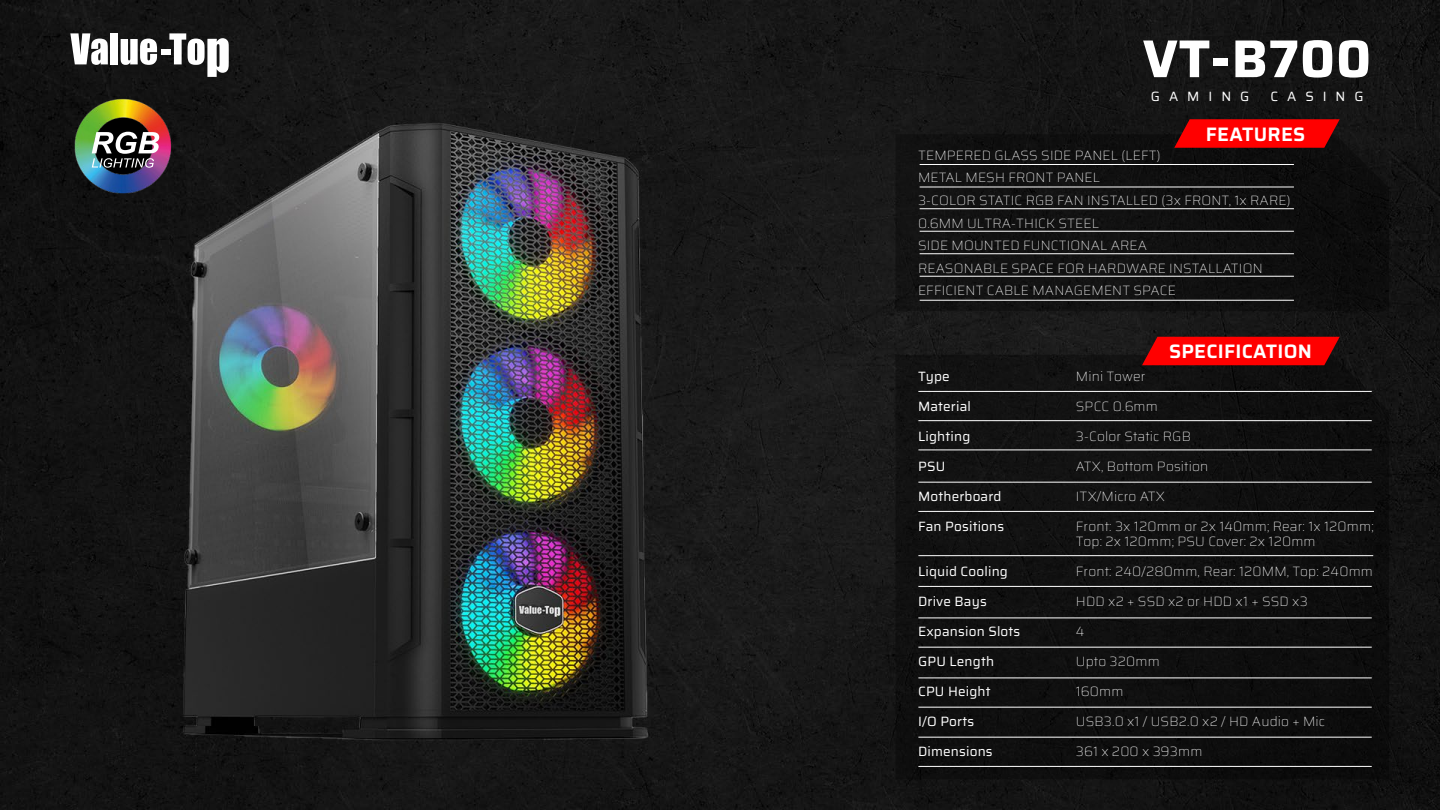
<style>
.page{position:relative;width:1440px;height:810px;background:#fff}
.page>*{position:absolute;margin:0;border:0;box-sizing:border-box;transform-origin:0 0}
.t1{font:700 53.25px "Saira";letter-spacing:.015em;color:#fff}
.t2{font:600 19.5px "Saira";letter-spacing:.015em;color:#fff}
.t3{font:100 13.5px/22.5px "Saira";letter-spacing:.015em;color:#fff}
.t4{font:13.5px "Saira";letter-spacing:.015em;color:#fff}
</style>
<div class="page">
<img style="left:0;top:0;width:1440px;height:810px">
<div style="left:896px;top:134px;width:493px;height:177px;background:#101010"></div>
<svg style="left:1174px;top:119px;width:166px;height:29px;background:#e40101"></svg>
<hr style="left:920px;top:164px;width:374px;height:1px;background:#fff">
<hr style="left:920px;top:187px;width:374px;height:1px;background:#fff">
<hr style="left:920px;top:209px;width:374px;height:1px;background:#fff">
<hr style="left:920px;top:231px;width:374px;height:1px;background:#fff">
<hr style="left:920px;top:254px;width:374px;height:1px;background:#fff">
<hr style="left:920px;top:276px;width:374px;height:1px;background:#fff">
<hr style="left:920px;top:300px;width:374px;height:1px;background:#fff">
<svg style="left:70px;top:33px;width:38px;height:32px"></svg>
<div style="left:110px;top:33px;width:8px;height:31px;background:#fff"></div>
<svg style="left:121px;top:39px;width:36px;height:26px"></svg>
<div style="left:161px;top:49px;width:9px;height:5px;background:#fff"></div>
<svg style="left:169px;top:33px;width:60px;height:44px"></svg>
<div style="left:896px;top:355px;width:493px;height:424px;background:#101010"></div>
<svg style="left:1142px;top:337px;width:198px;height:28px;background:#ec0101"></svg>
<hr style="left:918px;top:391px;width:454px;height:1px;background:#fff">
<hr style="left:918px;top:420px;width:454px;height:1px;background:#fff">
<hr style="left:918px;top:450px;width:454px;height:1px;background:#fff">
<hr style="left:918px;top:482px;width:454px;height:1px;background:#fff">
<hr style="left:918px;top:511px;width:456px;height:1px;background:#fff">
<hr style="left:918px;top:555px;width:455px;height:1px;background:#fff">
<hr style="left:918px;top:586px;width:454px;height:1px;background:#fff">
<hr style="left:918px;top:618px;width:454px;height:1px;background:#fff">
<hr style="left:918px;top:647px;width:454px;height:1px;background:#fff">
<hr style="left:918px;top:678px;width:454px;height:1px;background:#fff">
<hr style="left:918px;top:707px;width:454px;height:1px;background:#fff">
<hr style="left:918px;top:737px;width:454px;height:1px;background:#fff">
<hr style="left:918px;top:766px;width:454px;height:1px;background:#fff">
<img style="left:74px;top:98px;width:97px;height:96px">
<svg style="left:92px;top:132px;width:67px;height:36px"></svg>
<h1 class="t1" style="left:1143px;top:17px;width:230px">VT-B700</h1>
<p class="t4" style="left:1151px;top:86px;width:100px">GAMING</p>
<p class="t4" style="left:1271px;top:86px;width:95px">CASING</p>
<h2 class="t2" style="left:1206px;top:119px;width:101px">FEATURES</h2>
<p class="t3" style="left:918px;top:144px;width:374px">TEMPERED GLASS SIDE PANEL (LEFT)<br>METAL MESH FRONT PANEL<br>3-COLOR STATIC RGB FAN INSTALLED (3x FRONT, 1x RARE)<br>0.6MM ULTRA-THICK STEEL<br>SIDE MOUNTED FUNCTIONAL AREA<br>REASONABLE SPACE FOR HARDWARE INSTALLATION EFFICIENT CABLE MANAGEMENT SPACE</p>
<p class="t4" style="left:918px;top:367px;width:33px">Type</p>
<p class="t4" style="left:918px;top:397px;width:54px">Material</p>
<p class="t4" style="left:918px;top:426px;width:54px">Lighting</p>
<p class="t4" style="left:918px;top:456px;width:29px">PSU</p>
<p class="t4" style="left:918px;top:486px;width:85px">Motherboard</p>
<p class="t4" style="left:918px;top:516px;width:88px">Fan Positions</p>
<p class="t4" style="left:918px;top:561px;width:91px">Liquid Cooling</p>
<p class="t4" style="left:918px;top:591px;width:70px">Drive Bays</p>
<p class="t4" style="left:918px;top:621px;width:104px">Expansion Slots</p>
<p class="t4" style="left:918px;top:651px;width:78px">GPU Length</p>
<p class="t4" style="left:918px;top:681px;width:74px">CPU Height</p>
<p class="t4" style="left:918px;top:711px;width:58px">I/O Ports</p>
<p class="t4" style="left:918px;top:741px;width:76px">Dimensions</p>
<h2 class="t2" style="left:1169px;top:336px;width:144px">SPECIFICATION</h2>
<p class="t3" style="left:1076px;top:365px;width:71px">Mini Tower</p>
<p class="t3" style="left:1076px;top:395px;width:83px">SPCC 0.6mm</p>
<p class="t3" style="left:1076px;top:425px;width:117px">3-Color Static RGB</p>
<p class="t3" style="left:1076px;top:455px;width:134px">ATX, Bottom Position</p>
<p class="t3" style="left:1076px;top:485px;width:91px">ITX/Micro ATX</p>
<p class="t3" style="left:1076px;top:519px;width:299px;line-height:15px">Front: 3x 120mm or 2x 140mm; Rear: 1x 120mm;<br>Top: 2x 120mm; PSU Cover: 2x 120mm</p>
<p class="t3" style="left:1076px;top:560px;width:299px">Front: 240/280mm, Rear: 120MM, Top: 240mm</p>
<p class="t3" style="left:1076px;top:590px;width:233px">HDD x2 + SSD x2 or HDD x1 + SSD x3</p>
<p class="t3" style="left:1076px;top:620px;width:10px">4</p>
<p class="t3" style="left:1076px;top:650px;width:85px">Upto 320mm</p>
<p class="t3" style="left:1076px;top:680px;width:49px">160mm</p>
<p class="t3" style="left:1076px;top:710px;width:251px">USB3.0 x1 / USB2.0 x2 / HD Audio + Mic</p>
<p class="t3" style="left:1076px;top:740px;width:128px">361 x 200 x 393mm</p>
</div>
